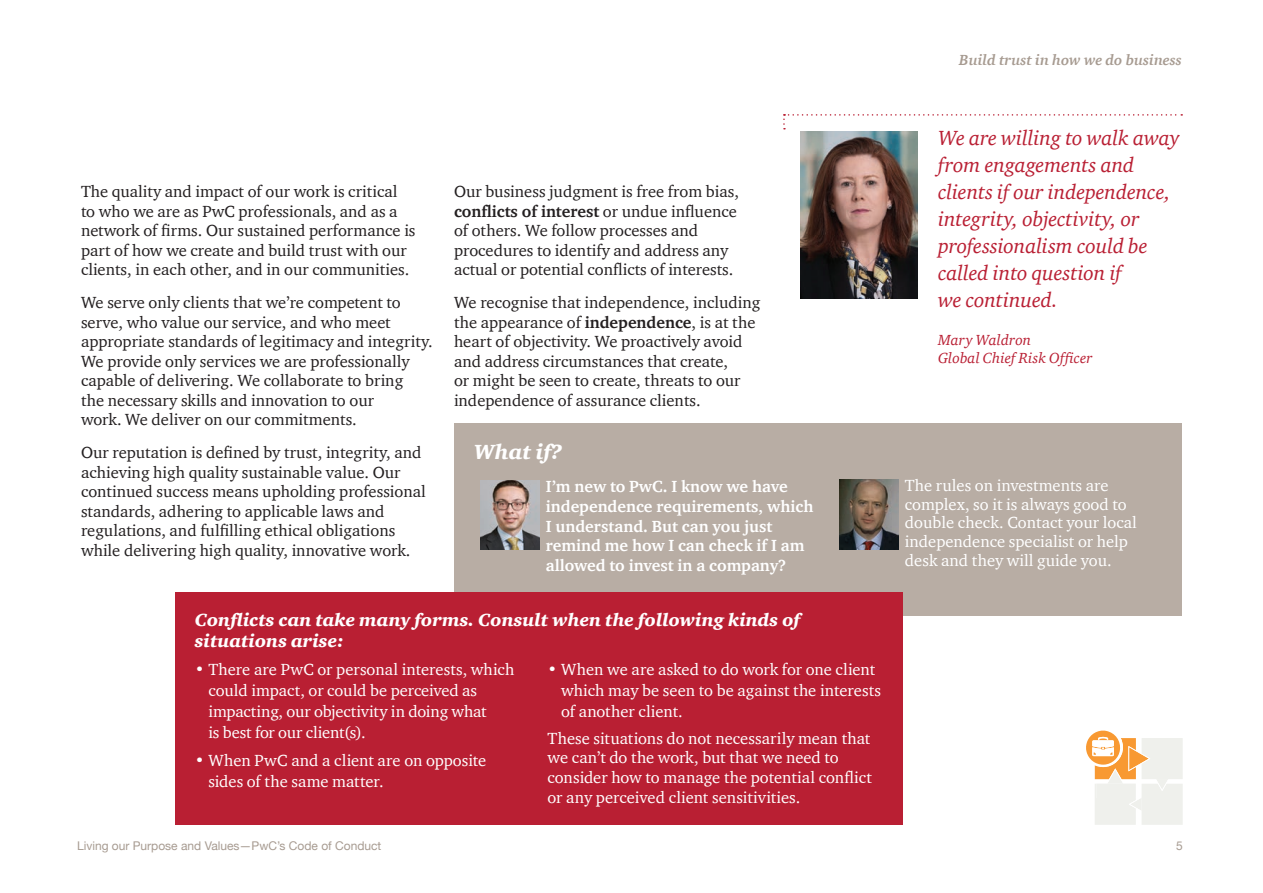
<style>
.page{position:relative;width:1263px;height:893px;background:#fff}
.page>*{position:absolute;margin:0;border:0;box-sizing:border-box;transform-origin:0 0}
.t1{font:italic 21px/27px "ITC Charter Com";letter-spacing:-.005em;color:#b91f33}
.t2{font:italic 900 21px "ITC Charter Com";color:#fff}
.t3{font:italic 900 18px/21px "ITC Charter Com";color:#fff}
.t4{font:16.5px/19.5px "ITC Charter Com";color:#231f20}
.t5{font:16.5px/21px "ITC Charter Com";color:#fff}
.t6{font:700 16.5px/19.8px "ITC Charter Com";color:#fff}
.t7{font:italic 15px/18px "ITC Charter Com";letter-spacing:.01em;color:#b91f33}
.t8{font:italic 700 15px "ITC Charter Com";color:#a79b91}
.t9{font:12px "Helvetica Neue";color:#a79b91}
.s1{font-weight:700}
</style>
<div class="page">
<svg style="left:1086px;top:730px;width:97px;height:95px"></svg>
<div style="left:454px;top:423px;width:728px;height:192px;background:#b8ada4"></div>
<img style="left:480px;top:480px;width:59px;height:69px">
<img style="left:840px;top:480px;width:58px;height:69px">
<div style="left:175px;top:593px;width:727px;height:232px;background:#b91f33"></div>
<svg style="left:783px;top:114px;width:399px;height:15px"></svg>
<img style="left:800px;top:132px;width:118px;height:166px">
<p class="t8" style="left:959px;top:51px;width:224px">Build trust in how we do business</p>
<p class="t1" style="left:938px;top:124px;width:243px">We are willing to walk away from engagements and clients if our independence, integrity, objectivity, or professionalism could be called into question if<br>we continued.</p>
<p class="t7" style="left:938px;top:331px;width:156px">Mary Waldron<br>Global Chief Risk Officer</p>
<p class="t4" style="left:81px;top:181px;width:336px">The quality and impact of our work is critical to who we are as PwC professionals, and as a network of firms. Our sustained performance is part of how we create and build trust with our clients, in each other, and in our communities.</p>
<p class="t4" style="left:81px;top:292px;width:353px">We serve only clients that we’re competent to serve, who value our service, and who meet appropriate standards of legitimacy and integrity.<br>We provide only services we are professionally capable of delivering. We collaborate to bring<br>the necessary skills and innovation to our<br>work. We deliver on our commitments.</p>
<p class="t4" style="left:81px;top:442px;width:346px">Our reputation is defined by trust, integrity, and achieving high quality sustainable value. Our continued success means upholding professional standards, adhering to applicable laws and regulations, and fulfilling ethical obligations while delivering high quality, innovative work.</p>
<p class="t4" style="left:454px;top:181px;width:286px">Our business judgment is free from bias, <span class="s1">conflicts of interest</span> or undue influence of others. We follow processes and procedures to identify and address any actual or potential conflicts of interests.</p>
<p class="t4" style="left:454px;top:292px;width:308px">We recognise that independence, including the appearance of <span class="s1">independence</span>, is at the heart of objectivity. We proactively avoid and address circumstances that create,<br>or might be seen to create, threats to our independence of assurance clients.</p>
<p class="t2" style="left:474px;top:439px;width:89px">What if?</p>
<p class="t6" style="left:546px;top:476px;width:269px">I’m new to PwC. I know we have independence requirements, which<br>I understand. But can you just remind me how I can check if I am allowed to invest in a company?</p>
<p class="t5" style="left:905px;top:476px;width:233px;line-height:18.8px">The rules on investments are complex, so it is always good to double check. Contact your local independence specialist or help desk and they will guide you.</p>
<p class="t3" style="left:195px;top:609px;width:607px">Conflicts can take many forms. Consult when the following kinds of situations arise:</p>
<p class="t5" style="left:208px;top:659px;width:308px;text-indent:-13px">• There are PwC or personal interests, which could impact, or could be perceived as impacting, our objectivity in doing what<br>is best for our client(s).</p>
<p class="t5" style="left:208px;top:749px;width:279px;text-indent:-13px">• When PwC and a client are on opposite sides of the same matter.</p>
<p class="t5" style="left:561px;top:659px;width:321px;text-indent:-13px">• When we are asked to do work for one client which may be seen to be against the interests of another client.</p>
<p class="t5" style="left:548px;top:728px;width:326px;line-height:19.8px">These situations do not necessarily mean that we can’t do the work, but that we need to consider how to manage the potential conflict or any perceived client sensitivities.</p>
<p class="t9" style="left:77px;top:837px;width:306px">Living our Purpose and Values—PwC’s Code of Conduct</p>
<p class="t9" style="left:1176px;top:837px;width:8px">5</p>
</div>
